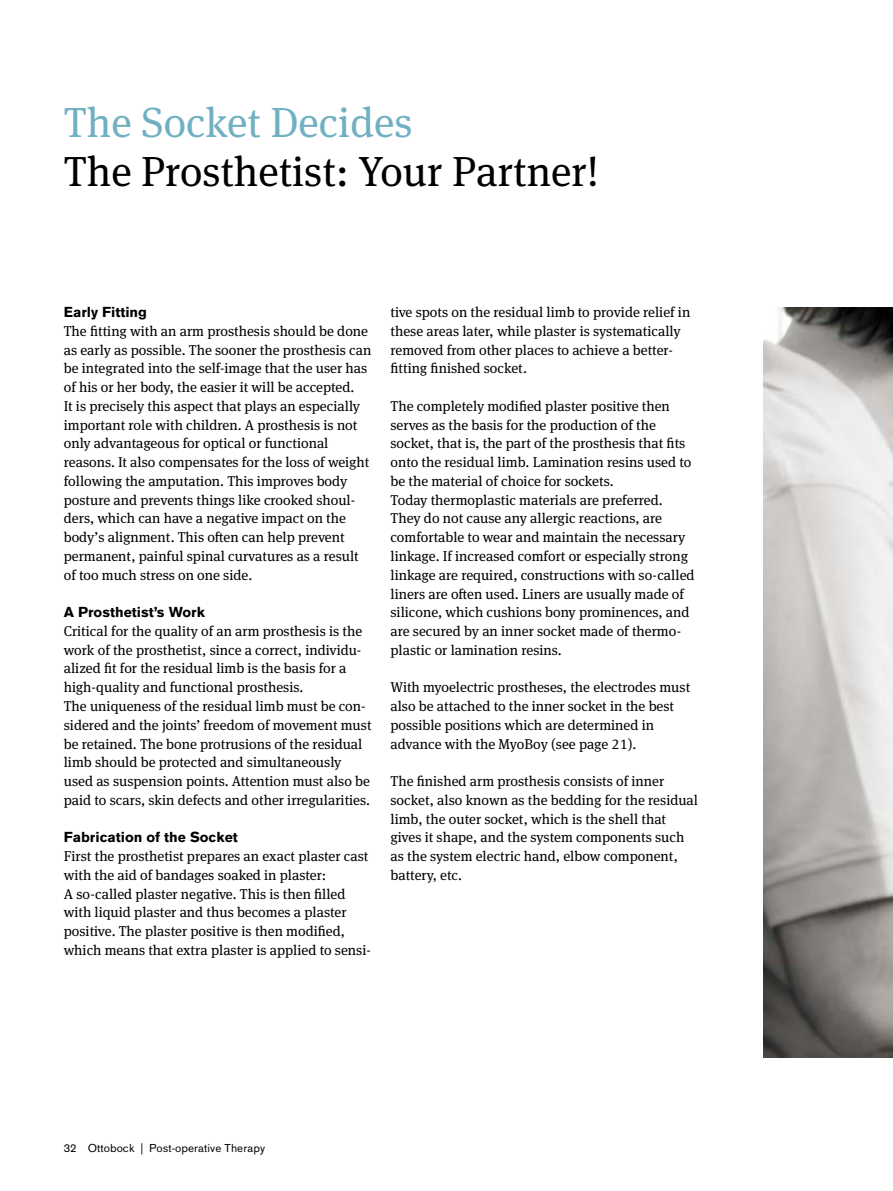
<style>
.page{position:relative;width:893px;height:1191px;background:#fff}
.page>*{position:absolute;margin:0;border:0;box-sizing:border-box;transform-origin:0 0}
.t1{font:42px "OBO Serif";color:#000}
.t2{font:42px "OBO Serif";color:#70b0c2}
.t3{font:14.25px/18.8px "OBO Serif";color:#000}
.t4{font:700 14.25px "OBO Sans";color:#000}
.t5{font:11.25px "OBO Sans";letter-spacing:.005em;color:#000}
</style>
<div class="page">
<img style="left:764px;top:308px;width:129px;height:750px">
<h1 class="t2" style="left:64px;top:98px;width:350px">The Socket Decides</h1>
<h1 class="t1" style="left:64px;top:147px;width:537px">The Prosthetist: Your Partner!</h1>
<p class="t4" style="left:64px;top:304px;width:85px">Early Fitting</p>
<p class="t3" style="left:64px;top:321px;width:309px">The fitting with an arm prosthesis should be done as early as possible. The sooner the prosthesis can be integrated into the self-image that the user has of his or her body, the easier it will be accepted.<br>It is precisely this aspect that plays an especially important role with children. A prosthesis is not only advantageous for optical or functional reasons. It also compensates for the loss of weight following the amputation. This improves body posture and prevents things like crooked shoul&shy;ders, which can have a negative impact on the body’s alignment. This often can help prevent permanent, painful spinal curvatures as a result of too much stress on one side.</p>
<p class="t4" style="left:64px;top:604px;width:143px">A Prosthetist’s Work</p>
<p class="t3" style="left:64px;top:621px;width:309px">Critical for the quality of an arm prosthesis is the work of the prosthetist, since a correct, individu&shy;alized fit for the residual limb is the basis for a high-quality and functional prosthesis.<br>The uniqueness of the residual limb must be con&shy;sidered and the joints’ freedom of movement must be retained. The bone protrusions of the residual limb should be protected and simultaneously used as suspension points. Attention must also be paid to scars, skin defects and other irregularities.</p>
<p class="t4" style="left:64px;top:829px;width:176px">Fabrication of the Socket</p>
<p class="t3" style="left:64px;top:846px;width:309px">First the prosthetist prepares an exact plaster cast with the aid of bandages soaked in plaster:<br>A so-called plaster negative. This is then filled with liquid plaster and thus becomes a plaster positive. The plaster positive is then modified, which means that extra plaster is applied to sensi-</p>
<p class="t3" style="left:390px;top:303px;width:301px">tive spots on the residual limb to provide relief in these areas later, while plaster is systematically removed from other places to achieve a better&shy;fitting finished socket.</p>
<p class="t3" style="left:390px;top:396px;width:306px">The completely modified plaster positive then serves as the basis for the production of the socket, that is, the part of the prosthesis that fits onto the residual limb. Lamination resins used to be the material of choice for sockets.<br>Today thermoplastic materials are preferred.<br>They do not cause any allergic reactions, are comfortable to wear and maintain the necessary linkage. If increased comfort or especially strong linkage are required, constructions with so-called liners are often used. Liners are usually made of silicone, which cushions bony prominences, and are secured by an inner socket made of thermo&shy;plastic or lamination resins.</p>
<p class="t3" style="left:390px;top:678px;width:301px">With myoelectric prostheses, the electrodes must also be attached to the inner socket in the best possible positions which are determined in advance with the MyoBoy (see page 21).</p>
<p class="t3" style="left:390px;top:772px;width:309px">The finished arm prosthesis consists of inner socket, also known as the bedding for the residual limb, the outer socket, which is the shell that gives it shape, and the system components such as the system electric hand, elbow component, battery, etc.</p>
<p class="t5" style="left:64px;top:1141px;width:203px">32 Ottobock | Post-operative Therapy</p>
</div>
